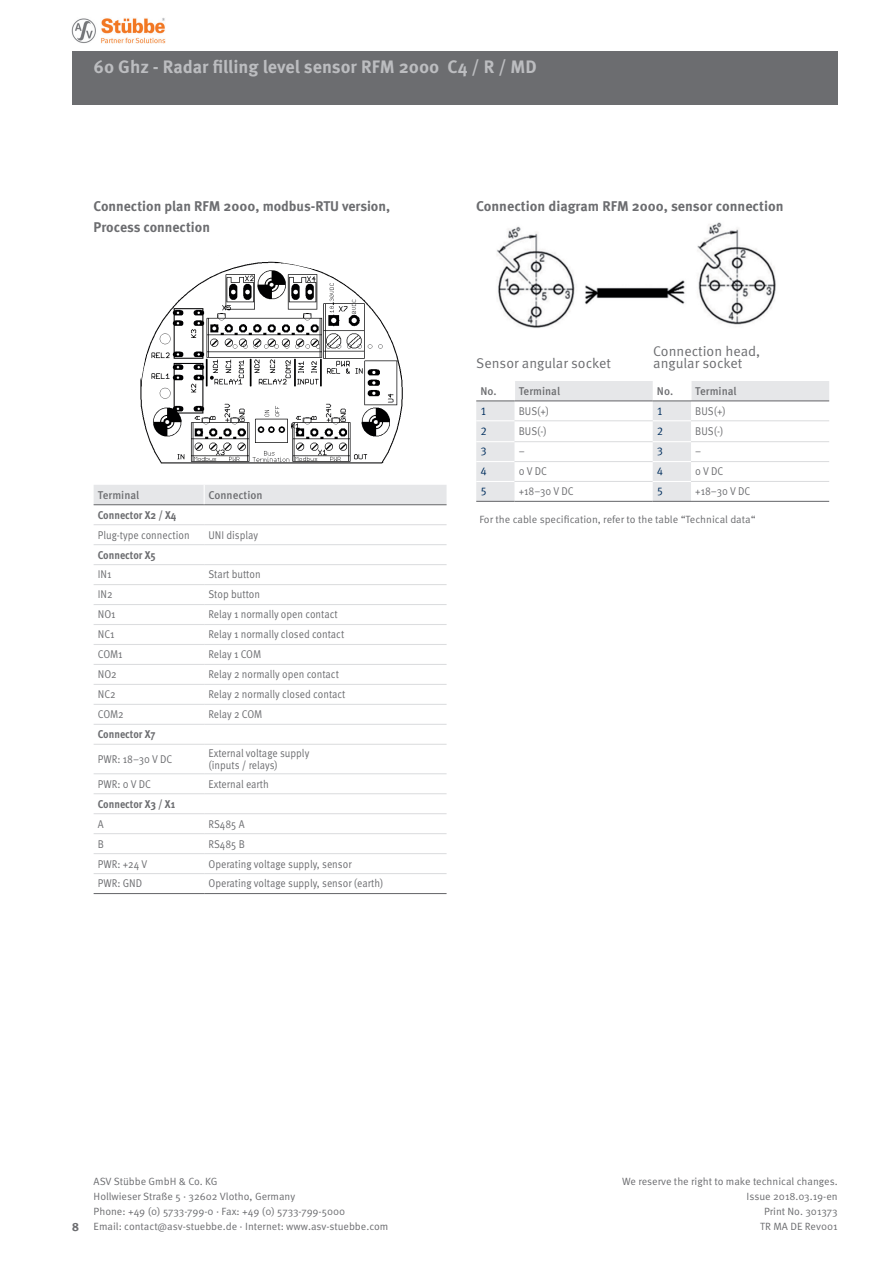
<style>
.page{position:relative;width:893px;height:1263px;background:#fff}
.page>*{position:absolute;margin:0;border:0;box-sizing:border-box;transform-origin:0 0}
.t1{font:700 18px "Meta Pro";color:#bcbdc0}
.t2{font:700 14.1px/21px "Meta Pro";color:#6c6d70}
.t3{font:14.1px "Meta Pro Norm";color:#6c6d70}
.t4{font:700 12px "Meta Pro";color:#6c6d70}
.t5{font:11.25px/12px "Meta Pro Norm";color:#6c6d70;scale:.9 1}
.t6{font:700 11.25px "Meta Pro";color:#6c6d70;scale:.9 1}
.t7{font:500 11.25px "Meta Pro";color:#6c6d70}
.t8{font:11.25px "Meta Pro Norm";color:#002e5e}
.t9{font:10.5px/15px "Meta Pro Norm";color:#6c6d70}
</style>
<div class="page">
<div style="left:72px;top:51px;width:766px;height:53px;background:#6c6d70"></div>
<img style="left:72px;top:18px;width:94px;height:26px">
<hr style="left:476px;top:501px;width:38px;height:1px;background:#6c6d70">
<hr style="left:514px;top:501px;width:139px;height:1px;background:#6c6d70">
<hr style="left:653px;top:501px;width:38px;height:1px;background:#6c6d70">
<hr style="left:691px;top:501px;width:138px;height:1px;background:#6c6d70">
<svg style="left:476px;top:381px;width:353px;height:120px"></svg>
<hr style="left:476px;top:420px;width:38px;height:1px;background:#fff">
<hr style="left:653px;top:420px;width:38px;height:1px;background:#fff">
<hr style="left:514px;top:420px;width:139px;height:1px;background:#dcdddf">
<hr style="left:691px;top:420px;width:138px;height:1px;background:#dcdddf">
<hr style="left:476px;top:441px;width:38px;height:1px;background:#fff">
<hr style="left:476px;top:461px;width:38px;height:1px;background:#fff">
<hr style="left:476px;top:481px;width:38px;height:1px;background:#fff">
<hr style="left:514px;top:441px;width:139px;height:1px;background:#dcdddf">
<hr style="left:691px;top:441px;width:138px;height:1px;background:#dcdddf">
<hr style="left:514px;top:461px;width:139px;height:1px;background:#dcdddf">
<hr style="left:691px;top:461px;width:138px;height:1px;background:#dcdddf">
<hr style="left:514px;top:481px;width:139px;height:1px;background:#dcdddf">
<hr style="left:691px;top:481px;width:138px;height:1px;background:#dcdddf">
<hr style="left:653px;top:441px;width:38px;height:1px;background:#fff">
<hr style="left:653px;top:461px;width:38px;height:1px;background:#fff">
<hr style="left:653px;top:481px;width:38px;height:1px;background:#fff">
<hr style="left:476px;top:400px;width:38px;height:1px;background:#6c6d70">
<hr style="left:514px;top:400px;width:139px;height:1px;background:#6c6d70">
<hr style="left:653px;top:400px;width:38px;height:1px;background:#6c6d70">
<hr style="left:691px;top:400px;width:138px;height:1px;background:#6c6d70">
<img style="left:496px;top:222px;width:280px;height:106px">
<div style="left:583px;top:265px;width:96px;height:15px;background:#fff"></div>
<svg style="left:140px;top:261px;width:263px;height:203px"></svg>
<div style="left:94px;top:485px;width:353px;height:20px;background:#e6e7e9"></div>
<hr style="left:204px;top:504px;width:243px;height:1px;background:#6c6d70">
<hr style="left:94px;top:893px;width:110px;height:1px;background:#6c6d70">
<hr style="left:204px;top:893px;width:243px;height:1px;background:#6c6d70">
<hr style="left:94px;top:873px;width:110px;height:1px;background:#dcdddf">
<hr style="left:204px;top:873px;width:243px;height:1px;background:#dcdddf">
<hr style="left:94px;top:524px;width:110px;height:1px;background:#dcdddf">
<hr style="left:204px;top:524px;width:243px;height:1px;background:#dcdddf">
<hr style="left:94px;top:624px;width:110px;height:1px;background:#dcdddf">
<hr style="left:204px;top:624px;width:243px;height:1px;background:#dcdddf">
<hr style="left:94px;top:644px;width:110px;height:1px;background:#dcdddf">
<hr style="left:204px;top:644px;width:243px;height:1px;background:#dcdddf">
<hr style="left:94px;top:664px;width:110px;height:1px;background:#dcdddf">
<hr style="left:204px;top:664px;width:243px;height:1px;background:#dcdddf">
<hr style="left:94px;top:684px;width:110px;height:1px;background:#dcdddf">
<hr style="left:204px;top:684px;width:243px;height:1px;background:#dcdddf">
<hr style="left:94px;top:704px;width:110px;height:1px;background:#dcdddf">
<hr style="left:204px;top:704px;width:243px;height:1px;background:#dcdddf">
<hr style="left:94px;top:724px;width:110px;height:1px;background:#dcdddf">
<hr style="left:204px;top:724px;width:243px;height:1px;background:#dcdddf">
<hr style="left:94px;top:793px;width:110px;height:1px;background:#dcdddf">
<hr style="left:204px;top:793px;width:243px;height:1px;background:#dcdddf">
<hr style="left:94px;top:813px;width:110px;height:1px;background:#dcdddf">
<hr style="left:204px;top:813px;width:243px;height:1px;background:#dcdddf">
<hr style="left:94px;top:833px;width:110px;height:1px;background:#dcdddf">
<hr style="left:204px;top:833px;width:243px;height:1px;background:#dcdddf">
<hr style="left:94px;top:853px;width:110px;height:1px;background:#dcdddf">
<hr style="left:204px;top:853px;width:243px;height:1px;background:#dcdddf">
<hr style="left:94px;top:544px;width:110px;height:1px;background:#dcdddf">
<hr style="left:204px;top:544px;width:243px;height:1px;background:#dcdddf">
<hr style="left:94px;top:564px;width:110px;height:1px;background:#dcdddf">
<hr style="left:204px;top:564px;width:243px;height:1px;background:#dcdddf">
<hr style="left:94px;top:584px;width:110px;height:1px;background:#dcdddf">
<hr style="left:204px;top:584px;width:243px;height:1px;background:#dcdddf">
<hr style="left:94px;top:604px;width:110px;height:1px;background:#dcdddf">
<hr style="left:204px;top:604px;width:243px;height:1px;background:#dcdddf">
<hr style="left:94px;top:744px;width:110px;height:1px;background:#dcdddf">
<hr style="left:204px;top:744px;width:243px;height:1px;background:#dcdddf">
<hr style="left:94px;top:773px;width:110px;height:1px;background:#dcdddf">
<hr style="left:204px;top:773px;width:243px;height:1px;background:#dcdddf">
<h1 class="t1" style="left:94px;top:53px;width:445px">60 Ghz - Radar filling level sensor RFM 2000 C4 / R / MD</h1>
<p class="t2" style="left:94px;top:194px;width:298px">Connection plan RFM 2000, modbus-RTU version,<br>Process connection</p>
<p class="t7" style="left:98px;top:486px;width:43px">Terminal</p>
<p class="t7" style="left:208px;top:486px;width:56px">Connection</p>
<p class="t6" style="left:98px;top:506px;width:89px">Connector X2 / X4</p>
<p class="t5" style="left:98px;top:528px;width:104px">Plug-type connection</p>
<p class="t5" style="left:208px;top:528px;width:57px">UNI display</p>
<p class="t6" style="left:98px;top:546px;width:66px">Connector X5</p>
<p class="t5" style="left:98px;top:568px;width:17px">IN1</p>
<p class="t5" style="left:208px;top:568px;width:60px">Start button</p>
<p class="t5" style="left:98px;top:588px;width:18px">IN2</p>
<p class="t5" style="left:208px;top:588px;width:59px">Stop button</p>
<p class="t5" style="left:98px;top:608px;width:21px">NO1</p>
<p class="t5" style="left:208px;top:608px;width:145px">Relay 1 normally open contact</p>
<p class="t5" style="left:98px;top:628px;width:20px">NC1</p>
<p class="t5" style="left:208px;top:628px;width:152px">Relay 1 normally closed contact</p>
<p class="t5" style="left:98px;top:648px;width:29px">COM1</p>
<p class="t5" style="left:208px;top:648px;width:60px">Relay 1 COM</p>
<p class="t5" style="left:98px;top:668px;width:23px">NO2</p>
<p class="t5" style="left:208px;top:668px;width:147px">Relay 2 normally open contact</p>
<p class="t5" style="left:98px;top:688px;width:21px">NC2</p>
<p class="t5" style="left:208px;top:688px;width:154px">Relay 2 normally closed contact</p>
<p class="t5" style="left:98px;top:707px;width:30px">COM2</p>
<p class="t5" style="left:208px;top:707px;width:61px">Relay 2 COM</p>
<p class="t6" style="left:98px;top:725px;width:66px">Connector X7</p>
<p class="t5" style="left:98px;top:752px;width:84px">PWR: 18–30 V DC</p>
<p class="t5" style="left:208px;top:746px;width:114px">External voltage supply (inputs / relays)</p>
<p class="t5" style="left:98px;top:777px;width:60px">PWR: 0 V DC</p>
<p class="t5" style="left:208px;top:777px;width:69px">External earth</p>
<p class="t6" style="left:98px;top:795px;width:87px">Connector X3 / X1</p>
<p class="t5" style="left:98px;top:817px;width:8px">A</p>
<p class="t5" style="left:208px;top:817px;width:42px">RS485 A</p>
<p class="t5" style="left:98px;top:837px;width:8px">B</p>
<p class="t5" style="left:208px;top:837px;width:42px">RS485 B</p>
<p class="t5" style="left:98px;top:857px;width:56px">PWR: +24 V</p>
<p class="t5" style="left:208px;top:857px;width:161px">Operating voltage supply, sensor</p>
<p class="t5" style="left:98px;top:877px;width:51px">PWR: GND</p>
<p class="t5" style="left:208px;top:877px;width:196px">Operating voltage supply, sensor (earth)</p>
<p class="t2" style="left:476px;top:194px;width:309px">Connection diagram RFM 2000, sensor connection</p>
<p class="t3" style="left:653px;top:340px;width:109px">Connection head,</p>
<p class="t3" style="left:476px;top:352px;width:136px">Sensor angular socket</p>
<p class="t3" style="left:653px;top:352px;width:91px">angular socket</p>
<p class="t7" style="left:480px;top:382px;width:81px">No. Terminal</p>
<p class="t7" style="left:657px;top:382px;width:81px">No. Terminal</p>
<p class="t8" style="left:480px;top:402px;width:8px">1</p>
<p class="t5" style="left:519px;top:404px;width:35px">BUS(+)</p>
<p class="t8" style="left:657px;top:402px;width:8px">1</p>
<p class="t5" style="left:695px;top:404px;width:35px">BUS(+)</p>
<p class="t8" style="left:480px;top:423px;width:8px">2</p>
<p class="t5" style="left:519px;top:424px;width:33px">BUS(-)</p>
<p class="t8" style="left:657px;top:423px;width:8px">2</p>
<p class="t5" style="left:695px;top:424px;width:33px">BUS(-)</p>
<p class="t8" style="left:480px;top:443px;width:8px">3</p>
<p class="t5" style="left:519px;top:445px;width:8px">–</p>
<p class="t8" style="left:657px;top:443px;width:8px">3</p>
<p class="t5" style="left:695px;top:445px;width:8px">–</p>
<p class="t8" style="left:480px;top:463px;width:8px">4</p>
<p class="t5" style="left:519px;top:465px;width:33px">0 V DC</p>
<p class="t8" style="left:657px;top:463px;width:8px">4</p>
<p class="t5" style="left:695px;top:465px;width:33px">0 V DC</p>
<p class="t8" style="left:480px;top:483px;width:8px">5</p>
<p class="t5" style="left:519px;top:485px;width:63px">+18–30 V DC</p>
<p class="t8" style="left:657px;top:483px;width:8px">5</p>
<p class="t5" style="left:695px;top:485px;width:63px">+18–30 V DC</p>
<p class="t9" style="left:479px;top:511px;width:278px">For the cable specification, refer to the table “Technical data“</p>
<p class="t4" style="left:72px;top:1217px;width:8px">8</p>
<p class="t9" style="left:94px;top:1173px;width:296px">ASV Stübbe GmbH &amp; Co. KG<br>Hollwieser Straße 5 · 32602 Vlotho, Germany<br>Phone: +49 (0) 5733-799-0 · Fax: +49 (0) 5733-799-5000<br>Email: contact@asv-stuebbe.de · Internet: www.asv-stuebbe.com</p>
<p class="t9" style="left:622px;top:1173px;width:217px;text-align:right">We reserve the right to make technical changes.<br>Issue 2018.03.19-en<br>Print No. 301373<br>TR MA DE Rev001</p>
</div>
